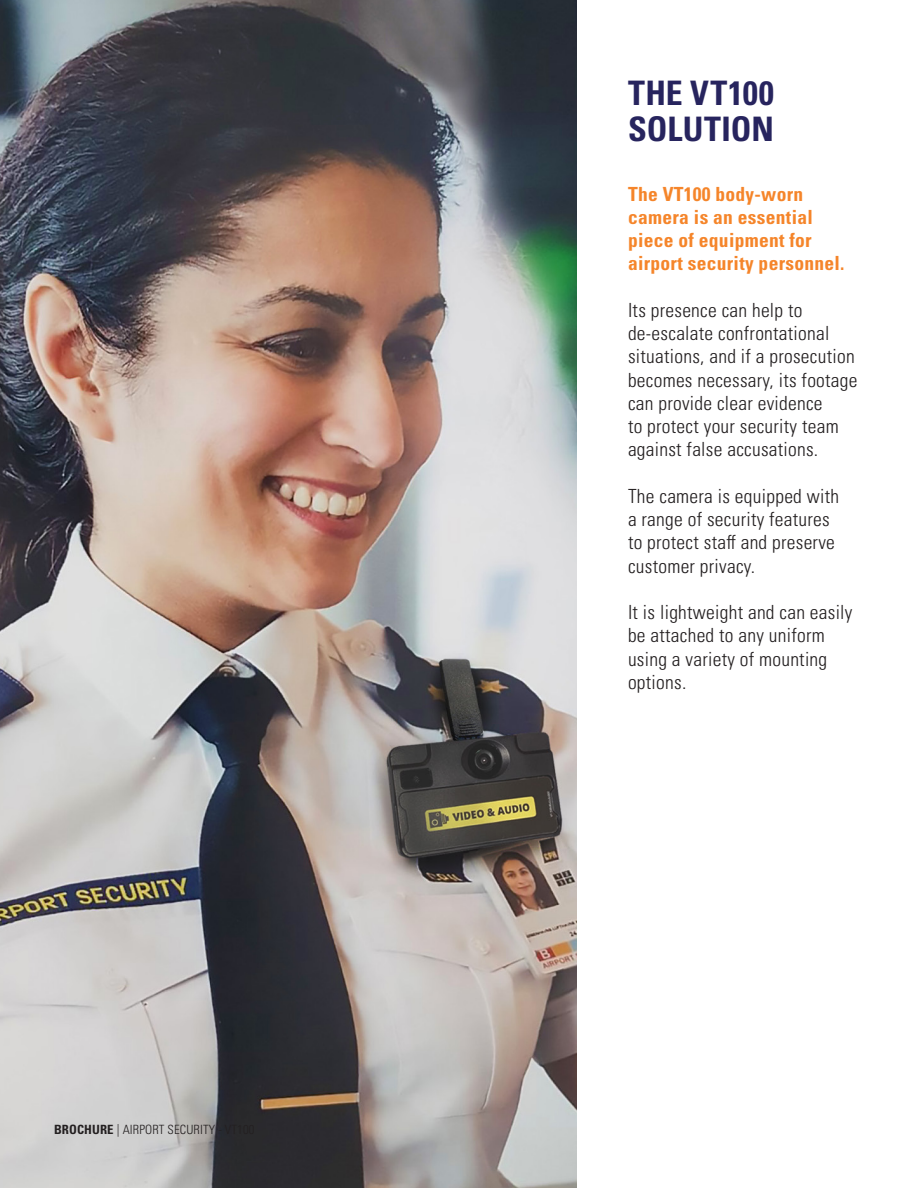
<style>
.page{position:relative;width:918px;height:1188px;background:#fff}
.page>*{position:absolute;margin:0;border:0;box-sizing:border-box;transform-origin:0 0}
.CONTENT_HEADER{font:700 condensed 33.75px/36px "Univers LT Pro";letter-spacing:.015em;color:#27245e}
.INTRO_COPY{font:300 condensed 19.5px/23.2px "Univers LT Pro";letter-spacing:.015em;color:#231f20}
.INTRO_COPY-2{font:700 condensed 19.5px/23.2px "Univers LT Pro";letter-spacing:.015em;color:#f5852a}
.DOC_TITLE{font:300 condensed 12.75px "Univers LT Pro";letter-spacing:.01em;color:#231f20}
.s1{font-weight:700}
</style>
<div class="page">
<img style="left:0;top:0;width:577px;height:1188px">
<p class="DOC_TITLE" style="left:54px;top:1121px;width:202px"><span class="s1">BROCHURE</span> | AIRPORT SECURITY - VT100</p>
<p class="CONTENT_HEADER" style="left:628px;top:75px;width:147px">THE VT100<br>SOLUTION</p>
<p class="INTRO_COPY-2" style="left:628px;top:182px;width:218px">The VT100 body-worn camera is an essential piece of equipment for airport security personnel.</p>
<p class="INTRO_COPY" style="left:628px;top:297px;width:231px">Its presence can help to de-escalate confrontational situations, and if a prosecution becomes necessary, its footage can provide clear evidence<br>to protect your security team against false accusations.</p>
<p class="INTRO_COPY" style="left:628px;top:483px;width:213px">The camera is equipped with a range of security features to protect staff and preserve customer privacy.</p>
<p class="INTRO_COPY" style="left:628px;top:600px;width:226px">It is lightweight and can easily be attached to any uniform using a variety of mounting options.</p>
</div>
